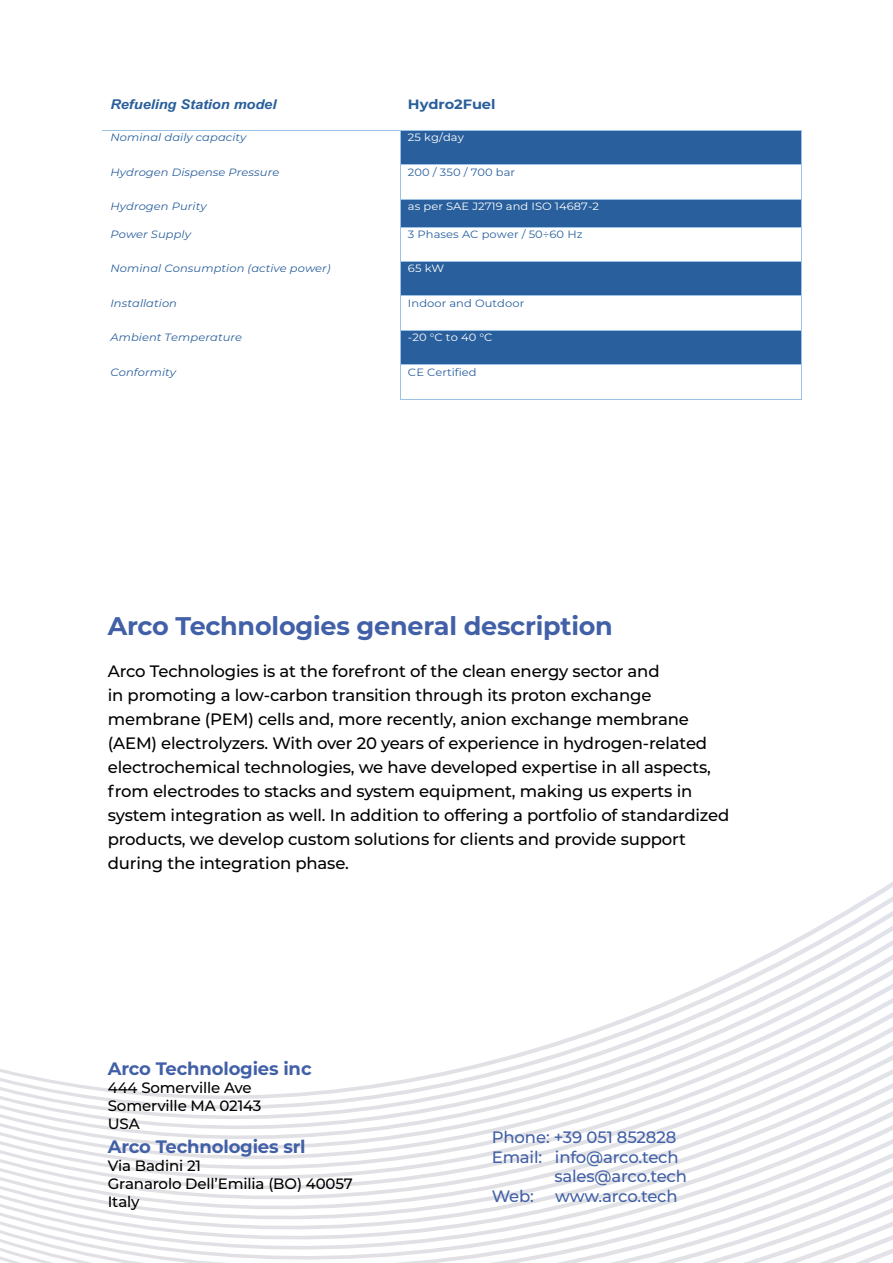
<style>
.page{position:relative;width:893px;height:1263px;background:#fff}
.page>*{position:absolute;margin:0;border:0;box-sizing:border-box;transform-origin:0 0}
.t1{font:700 25.5px "Montserrat";letter-spacing:-.01em;color:#4260a7}
.t2{font:700 18px "Montserrat";letter-spacing:-.01em;color:#4260a7}
.t3{font:500 16.5px/24px "Montserrat";letter-spacing:-.01em;color:#000}
.t4{font:500 16.5px "Montserrat";letter-spacing:-.01em;color:#4260a7}
.t5{font:500 15px/18px "Montserrat";letter-spacing:-.01em;color:#000}
.t6{font:italic 700 13.5px "Arial";letter-spacing:-.005em;color:#295f9c;scale:1.08 1}
.t7{font:700 13.5px "Montserrat";letter-spacing:-.005em;color:#295f9c;scale:1.08 1}
.t8{font:italic 10.65px "Montserrat";letter-spacing:.005em;color:#295f9c;scale:1.08 1}
.t9{font:10.65px "Montserrat";letter-spacing:.005em;color:#295f9c;scale:1.08 1}
.t10{font:10.65px "Montserrat";letter-spacing:.005em;color:#fff;scale:1.08 1}
</style>
<div class="page">
<svg style="left:0;top:882px;width:893px;height:381px"></svg>
<div style="left:401px;top:131px;width:400px;height:33px;background:#295f9c"></div>
<hr style="left:103px;top:130px;width:297px;height:1px;background:#9cc2e5">
<hr style="left:401px;top:130px;width:400px;height:1px;background:#9cc2e5">
<hr style="left:400px;top:131px;width:1px;height:33px;background:#9cc2e5">
<hr style="left:801px;top:131px;width:1px;height:33px;background:#9cc2e5">
<hr style="left:401px;top:164px;width:400px;height:1px;background:#9cc2e5">
<hr style="left:400px;top:165px;width:1px;height:34px;background:#9cc2e5">
<hr style="left:801px;top:165px;width:1px;height:34px;background:#9cc2e5">
<div style="left:401px;top:199px;width:400px;height:28px;background:#295f9c"></div>
<hr style="left:401px;top:199px;width:400px;height:1px;background:#9cc2e5">
<svg style="left:400px;top:199px;width:1px;height:28px"></svg>
<hr style="left:401px;top:227px;width:400px;height:1px;background:#9cc2e5">
<svg style="left:801px;top:199px;width:1px;height:28px"></svg>
<hr style="left:400px;top:227px;width:1px;height:34px;background:#9cc2e5">
<hr style="left:801px;top:227px;width:1px;height:34px;background:#9cc2e5">
<div style="left:401px;top:262px;width:400px;height:33px;background:#295f9c"></div>
<hr style="left:401px;top:261px;width:400px;height:1px;background:#9cc2e5">
<hr style="left:400px;top:262px;width:1px;height:33px;background:#9cc2e5">
<hr style="left:801px;top:262px;width:1px;height:33px;background:#9cc2e5">
<hr style="left:401px;top:295px;width:400px;height:1px;background:#9cc2e5">
<hr style="left:400px;top:296px;width:1px;height:34px;background:#9cc2e5">
<hr style="left:801px;top:296px;width:1px;height:34px;background:#9cc2e5">
<div style="left:401px;top:331px;width:400px;height:34px;background:#295f9c"></div>
<hr style="left:401px;top:330px;width:400px;height:1px;background:#9cc2e5">
<hr style="left:400px;top:331px;width:1px;height:34px;background:#9cc2e5">
<hr style="left:801px;top:331px;width:1px;height:34px;background:#9cc2e5">
<hr style="left:401px;top:365px;width:400px;height:1px;background:#9cc2e5">
<hr style="left:400px;top:365px;width:1px;height:34px;background:#9cc2e5">
<hr style="left:401px;top:399px;width:400px;height:1px;background:#9cc2e5">
<hr style="left:801px;top:365px;width:1px;height:34px;background:#9cc2e5">
<p class="t6" style="left:110px;top:95px;width:155px">Refueling Station model</p>
<p class="t7" style="left:408px;top:94px;width:83px">Hydro2Fuel</p>
<p class="t8" style="left:110px;top:130px;width:127px">Nominal daily capacity</p>
<p class="t10" style="left:408px;top:130px;width:53px">25 kg/day</p>
<p class="t8" style="left:110px;top:165px;width:158px">Hydrogen Dispense Pressure</p>
<p class="t9" style="left:408px;top:165px;width:101px">200 / 350 / 700 bar</p>
<p class="t8" style="left:110px;top:199px;width:91px">Hydrogen Purity</p>
<p class="t10" style="left:408px;top:199px;width:178px">as per SAE J2719 and ISO 14687-2</p>
<p class="t8" style="left:110px;top:227px;width:76px">Power Supply</p>
<p class="t9" style="left:408px;top:227px;width:163px">3 Phases AC power / 50÷60 Hz</p>
<p class="t8" style="left:110px;top:261px;width:205px">Nominal Consumption (active power)</p>
<p class="t10" style="left:408px;top:261px;width:35px">65 kW</p>
<p class="t8" style="left:110px;top:296px;width:63px">Installation</p>
<p class="t9" style="left:408px;top:296px;width:109px">Indoor and Outdoor</p>
<p class="t8" style="left:110px;top:330px;width:123px">Ambient Temperature</p>
<p class="t10" style="left:408px;top:330px;width:80px">-20 °C to 40 °C</p>
<p class="t8" style="left:110px;top:365px;width:62px">Conformity</p>
<p class="t9" style="left:408px;top:365px;width:65px">CE Certified</p>
<h1 class="t1" style="left:108px;top:608px;width:507px">Arco Technologies general description</h1>
<p class="t3" style="left:108px;top:659px;width:623px">Arco Technologies is at the forefront of the clean energy sector and<br>in promoting a low-carbon transition through its proton exchange membrane (PEM) cells and, more recently, anion exchange membrane (AEM) electrolyzers. With over 20 years of experience in hydrogen-related electrochemical technologies, we have developed expertise in all aspects, from electrodes to stacks and system equipment, making us experts in system integration as well. In addition to offering a portfolio of standardized products, we develop custom solutions for clients and provide support during the integration phase.</p>
<p class="t2" style="left:108px;top:1056px;width:205px">Arco Technologies inc</p>
<p class="t5" style="left:108px;top:1078px;width:155px">444 Somerville Ave<br>Somerville MA 02143<br>USA</p>
<p class="t2" style="left:108px;top:1134px;width:199px">Arco Technologies srl</p>
<p class="t5" style="left:108px;top:1156px;width:246px">Via Badini 21<br>Granarolo Dell’Emilia (BO) 40057<br>Italy</p>
<p class="t4" style="left:492px;top:1126px;width:186px">Phone: +39 051 852828</p>
<p class="t4" style="left:492px;top:1145px;width:188px">Email: info@arco.tech</p>
<p class="t4" style="left:554px;top:1165px;width:134px">sales@arco.tech</p>
<p class="t4" style="left:492px;top:1184px;width:44px">Web:</p>
<p class="t4" style="left:555px;top:1184px;width:124px">www.arco.tech</p>
</div>
